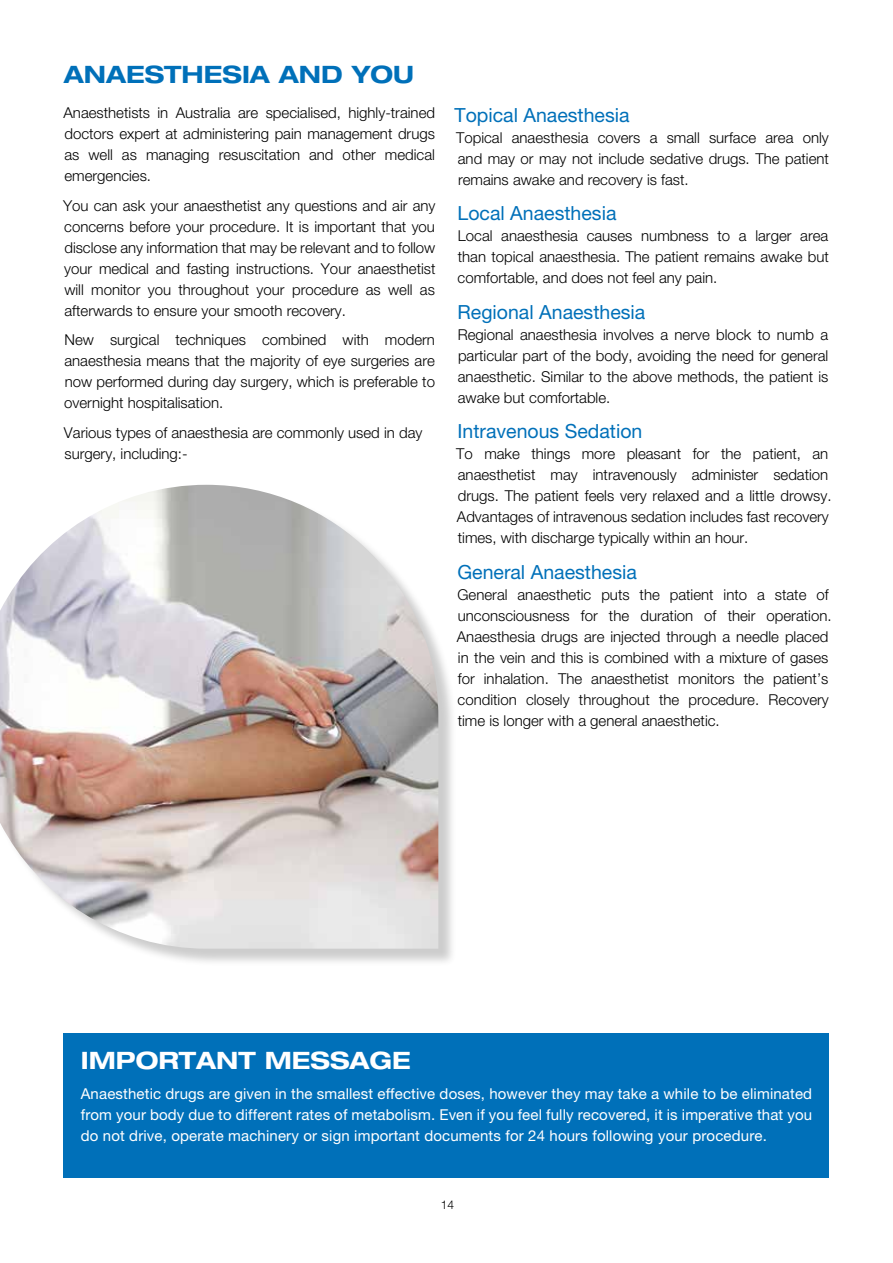
<style>
.page{position:relative;width:893px;height:1263px;background:#fff}
.page>*{position:absolute;margin:0;border:0;box-sizing:border-box;transform-origin:0 0}
.t1{font:700 expanded 24px "Helvetica Neue";color:#0070b9}
.t2{font:700 expanded 24px "Helvetica Neue";color:#fff}
.t3{font:19.5px "Helvetica Neue";color:#0070b9}
.t4{font:300 15px/21px "Helvetica Neue";color:#000;text-align:justify}
.t5{font:15px/21px "Helvetica Neue";letter-spacing:.01em;color:#fff;text-align:justify}
.t6{font:300 12px "Helvetica Neue";color:#000}
</style>
<div class="page">
<div style="left:0;top:487px;width:457px;height:480px;background:#000;opacity:.2"></div>
<img style="left:0;top:485px;width:438px;height:464px">
<div style="left:64px;top:1033px;width:765px;height:145px;background:#0070b9"></div>
<h1 class="t1" style="left:64px;top:59px;width:82px">ANAEST</h1>
<h1 class="t1" style="left:182px;top:59px;width:234px">HESIA AND YOU</h1>
<p class="t4" style="left:64px;top:102px;width:373px">Anaesthetists in Australia are specialised, highly-trained doctors expert at administering pain management drugs as well as managing resuscitation and other medical emergencies.</p>
<p class="t4" style="left:63px;top:194px;width:374px">You can ask your anaesthetist any questions and air any concerns before your procedure. It is important that you disclose any information that may be relevant and to follow your medical and fasting instructions. Your anaesthetist will monitor you throughout your procedure as well as afterwards to ensure your smooth recovery.</p>
<p class="t4" style="left:64px;top:329px;width:372px">New surgical techniques combined with modern anaesthesia means that the majority of eye surgeries are now performed during day surgery, which is preferable to overnight hospitalisation.</p>
<p class="t4" style="left:64px;top:421px;width:360px">Various types of anaesthesia are commonly used in day surgery, including:-</p>
<h2 class="t3" style="left:454px;top:103px;width:177px">Topical Anaesthesia</h2>
<p class="t4" style="left:456px;top:126px;width:374px">Topical anaesthesia covers a small surface area only and may or may not include sedative drugs. The patient remains awake and recovery is fast.</p>
<h2 class="t3" style="left:458px;top:202px;width:160px">Local Anaesthesia</h2>
<p class="t4" style="left:458px;top:225px;width:373px">Local anaesthesia causes numbness to a larger area than topical anaesthesia. The patient remains awake but comfortable, and does not feel any pain.</p>
<h2 class="t3" style="left:458px;top:300px;width:189px">Regional Anaesthesia</h2>
<p class="t4" style="left:458px;top:323px;width:372px">Regional anaesthesia involves a nerve block to numb a particular part of the body, avoiding the need for general anaesthetic. Similar to the above methods, the patient is awake but comfortable.</p>
<h2 class="t3" style="left:457px;top:420px;width:186px">Intravenous Sedation</h2>
<p class="t4" style="left:456px;top:443px;width:377px;text-align:left">To make things more pleasant for the patient, an anaesthetist may intravenously administer sedation drugs. The patient feels very relaxed and a little drowsy.<br>Advantages of intravenous sedation includes fast recovery times, with discharge typically within an hour.</p>
<h2 class="t3" style="left:457px;top:560px;width:181px">General Anaesthesia</h2>
<p class="t4" style="left:457px;top:583px;width:376px;text-align:left">General anaesthetic puts the patient into a state of unconsciousness for the duration of their operation.<br>Anaesthesia drugs are injected through a needle placed in the vein and this is combined with a mixture of gases for inhalation. The anaesthetist monitors the patient’s condition closely throughout the procedure. Recovery time is longer with a general anaesthetic.</p>
<h1 class="t2" style="left:81px;top:1046px;width:332px">IMPORTANT MESSAG E</h1>
<p class="t5" style="left:81px;top:1083px;width:733px">Anaesthetic drugs are given in the smallest effective doses, however they may take a while to be eliminated from your body due to different rates of metabolism. Even if you feel fully recovered, it is imperative that you do not drive, operate machinery or sign important documents for 24 hours following your procedure.</p>
<p class="t6" style="left:441px;top:1197px;width:15px">14</p>
</div>
